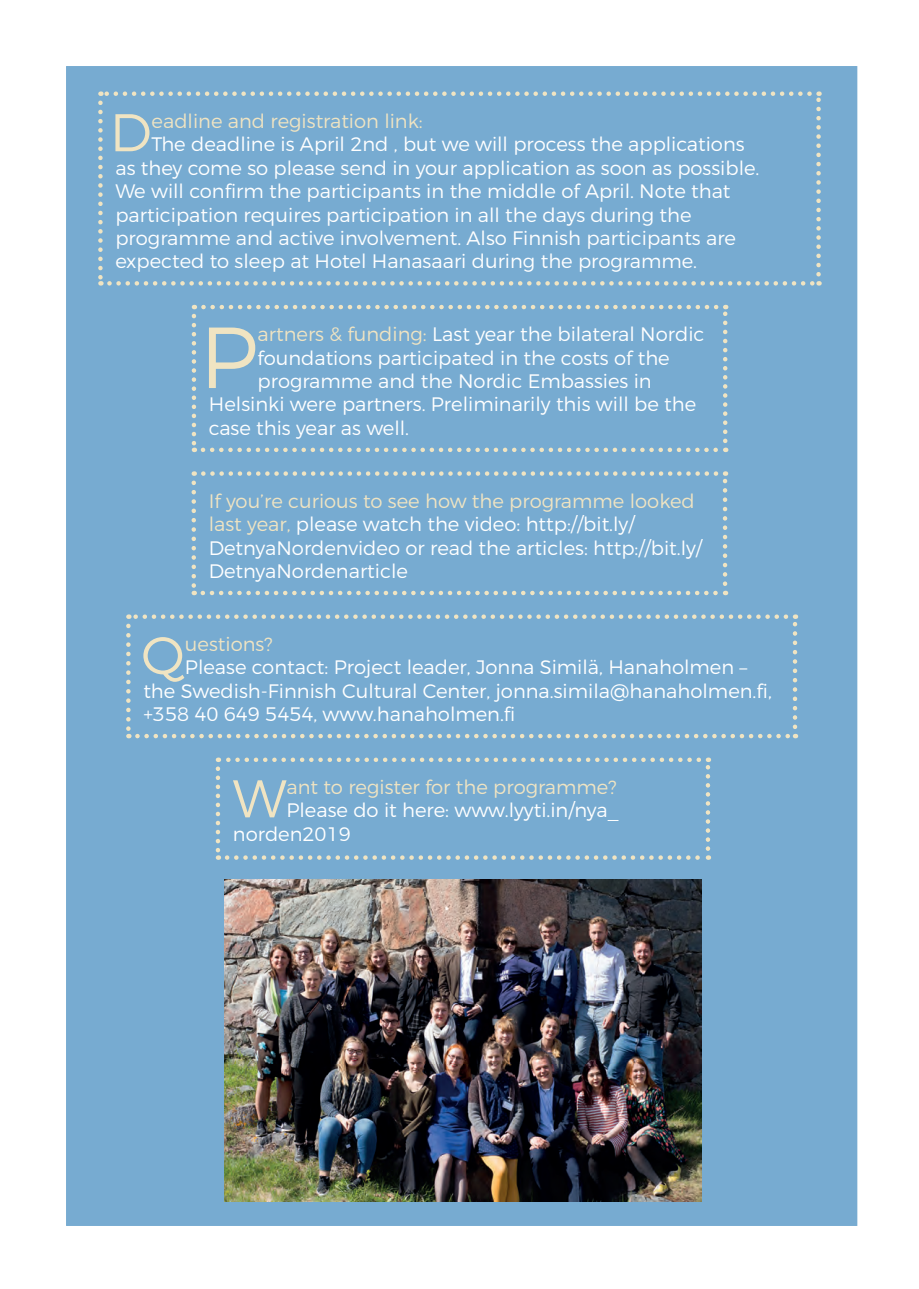
<style>
.page{position:relative;width:919px;height:1289px;background:#fff}
.page>*{position:absolute;margin:0;border:0;box-sizing:border-box;transform-origin:0 0}
.t1{font:300 86.4px "Montserrat";color:#f0e4c2}
.t2{font:300 52.95px "Montserrat";color:#f0e4c2}
.t3{font:300 19.5px/23.4px "Montserrat";color:#fff}
.t4{font:300 19.5px "Montserrat";color:#f0e4c2}
.s1{color:#f0e4c2}
</style>
<div class="page">
<div style="left:66px;top:66px;width:791px;height:1159px;background:#77abd1"></div>
<svg style="left:98px;top:103px;width:5px;height:182px"></svg>
<svg style="left:109px;top:281px;width:710px;height:4px"></svg>
<svg style="left:816px;top:91px;width:4px;height:183px"></svg>
<svg style="left:100px;top:91px;width:709px;height:5px"></svg>
<svg style="left:191px;top:483px;width:5px;height:112px"></svg>
<svg style="left:203px;top:590px;width:523px;height:5px"></svg>
<svg style="left:722px;top:471px;width:5px;height:113px"></svg>
<svg style="left:194px;top:471px;width:522px;height:5px"></svg>
<svg style="left:126px;top:626px;width:5px;height:112px"></svg>
<svg style="left:137px;top:733px;width:659px;height:5px"></svg>
<svg style="left:792px;top:614px;width:5px;height:113px"></svg>
<svg style="left:128px;top:614px;width:658px;height:5px"></svg>
<svg style="left:192px;top:316px;width:4px;height:136px"></svg>
<svg style="left:203px;top:447px;width:523px;height:5px"></svg>
<svg style="left:723px;top:305px;width:4px;height:136px"></svg>
<svg style="left:194px;top:305px;width:522px;height:4px"></svg>
<svg style="left:216px;top:768px;width:4px;height:91px"></svg>
<svg style="left:227px;top:855px;width:482px;height:4px"></svg>
<svg style="left:705px;top:757px;width:5px;height:91px"></svg>
<svg style="left:218px;top:757px;width:480px;height:5px"></svg>
<img style="left:224px;top:879px;width:477px;height:321px">
<h2 class="t2" style="left:110px;top:100px;width:43px">D</h2>
<p class="t4" style="left:152px;top:109px;width:273px">eadline and registration link:</p>
<p class="t3" style="left:115px;top:132px;width:645px;text-indent:36px">The deadline is April 2nd , but we will process the applications as they come so please send in your application as soon as possible.<br>We will confirm the participants in the middle of April. Note that participation requires participation in all the days during the programme and active involvement. Also Finnish participants are expected to sleep at Hotel Hanasaari during the programme.</p>
<h1 class="t1" style="left:200px;top:304px;width:59px">P</h1>
<p class="t3" style="left:257px;top:322px;width:448px"><span class="s1">artners &amp; funding:</span> Last year the bilateral Nordic</p>
<p class="t3" style="left:257px;top:345px;width:413px">foundations participated in the costs of the</p>
<p class="t3" style="left:257px;top:369px;width:395px">programme and the Nordic Embassies in</p>
<p class="t3" style="left:209px;top:392px;width:488px">Helsinki were partners. Preliminarily this will be the</p>
<p class="t3" style="left:209px;top:416px;width:202px">case this year as well.</p>
<p class="t3" style="left:209px;top:488px;width:495px"><span class="s1">If you’re curious to see how the programme looked last year,</span> please watch the video: http://bit.ly/ DetnyaNordenvideo or read the articles: http://bit.ly/ DetnyaNordenarticle</p>
<h2 class="t2" style="left:141px;top:623px;width:45px">Q</h2>
<p class="t4" style="left:185px;top:632px;width:89px">uestions?</p>
<p class="t3" style="left:143px;top:655px;width:630px;text-indent:42px">Please contact: Project leader, Jonna Similä, Hanaholmen – the Swedish-Finnish Cultural Center, jonna.simila@hanaholmen.fi, +358 40 649 5454, www.hanaholmen.fi</p>
<h2 class="t2" style="left:232px;top:766px;width:55px">W</h2>
<p class="t4" style="left:286px;top:775px;width:331px">ant to register for the programme?</p>
<p class="t3" style="left:233px;top:798px;width:387px;text-indent:54px">Please do it here: www.lyyti.in/nya_ norden2019</p>
</div>
